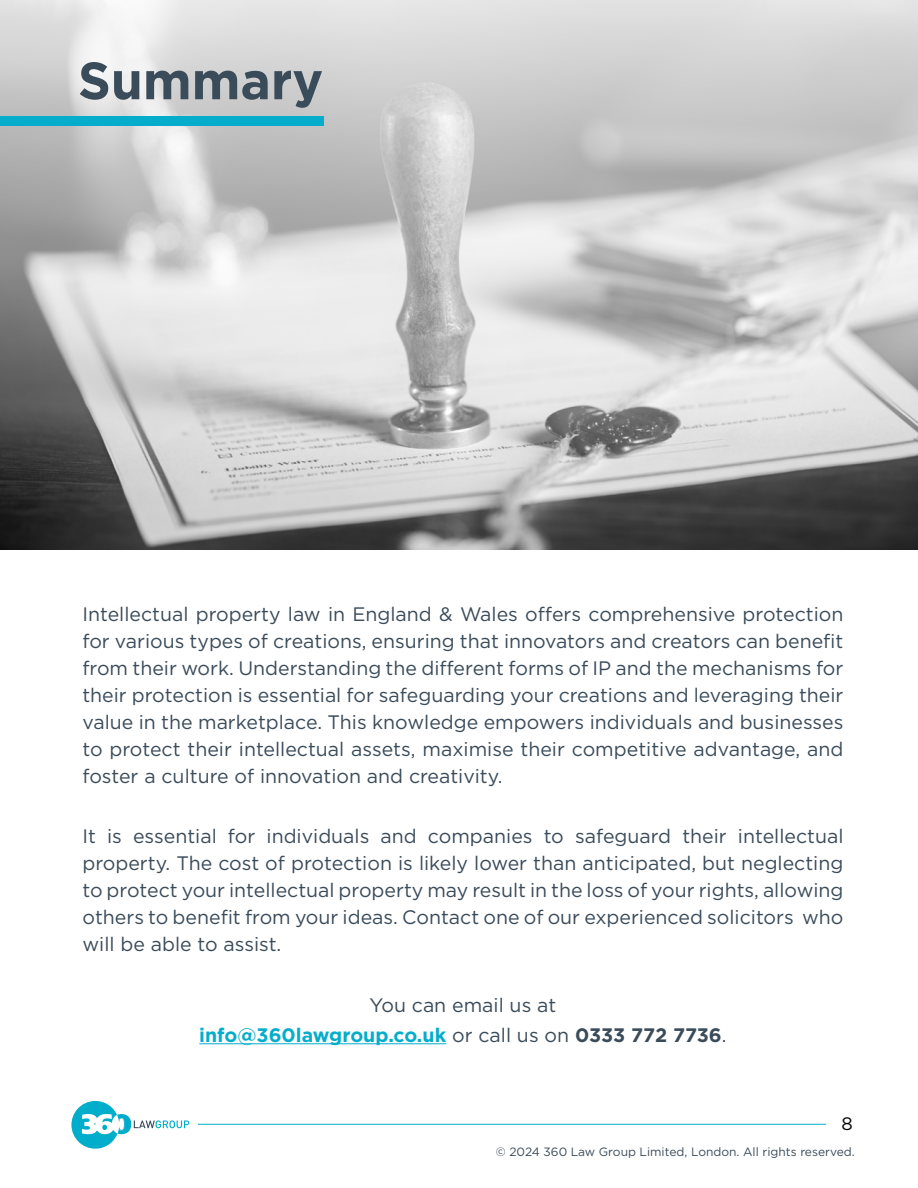
<style>
.page{position:relative;width:918px;height:1188px;background:#fff}
.page>*{position:absolute;margin:0;border:0;box-sizing:border-box;transform-origin:0 0}
.t1{font:700 52.5px "Gotham";color:#3a4b5a}
.t2{font:19.5px/27px "Gotham";color:#3a4b5a;text-align:justify}
.t3{font:18px "Gotham";color:#000}
.t4{font:12px "Gotham";color:#3a4b5a}
.s1{font-weight:700;color:#06adcb}
.s2{font-weight:700}
</style>
<div class="page">
<svg style="left:71px;top:1101px;width:118px;height:48px"></svg>
<hr style="left:198px;top:1124px;width:628px;height:1px;background:#06adcb">
<img style="left:0;top:0;width:918px;height:549px">
<div style="left:0;top:116px;width:324px;height:9px;background:#06adcb"></div>
<hr style="left:199px;top:1043px;width:247px;height:1px;background:#06adcb">
<h1 class="t1" style="left:78px;top:46px;width:247px">Summary</h1>
<p class="t2" style="left:82px;top:600px;width:763px">Intellectual property law in England &amp; Wales offers comprehensive protection for various types of creations, ensuring that innovators and creators can benefit from their work. Understanding the different forms of IP and the mechanisms for their protection is essential for safeguarding your creations and leveraging their value in the marketplace. This knowledge empowers individuals and businesses to protect their intellectual assets, maximise their competitive advantage, and foster a culture of innovation and creativity.</p>
<p class="t2" style="left:82px;top:822px;width:763px">It is essential for individuals and companies to safeguard their intellectual property. The cost of protection is likely lower than anticipated, but neglecting to protect your intellectual property may result in the loss of your rights, allowing others to benefit from your ideas. Contact one of our experienced solicitors who will be able to assist.</p>
<p class="t2" style="left:199px;top:989px;width:529px;line-height:30.3px;text-align:center">You can email us at<br><span class="s1">info@360lawgroup.co.uk</span> or call us on <span class="s2">0333 772 7736</span>.</p>
<p class="t3" style="left:842px;top:1112px;width:13px">8</p>
<p class="t4" style="left:496px;top:1144px;width:360px">© 2024 360 Law Group Limited, London. All rights reserved.</p>
</div>
